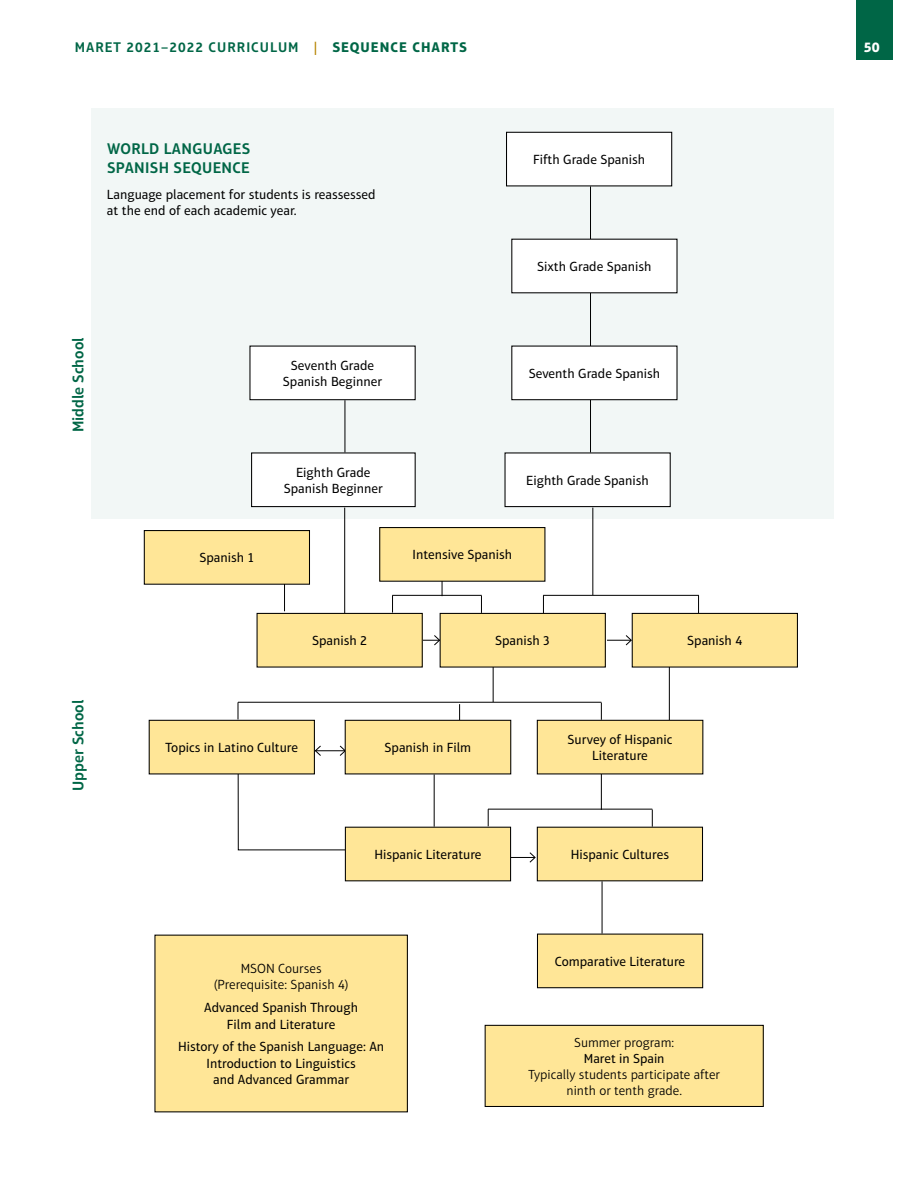
<style>
.page{position:relative;width:918px;height:1188px;background:#fff}
.page>*{position:absolute;margin:0;border:0;box-sizing:border-box;transform-origin:0 0}
.t1{font:600 15.75px/18.9px "Aptifer Sans LT Pro";letter-spacing:.01em;color:#006646}
.t2{font:600 14.25px "Aptifer Sans LT Pro";letter-spacing:.07em;color:#006646}
.t3{font:700 14.25px "Aptifer Sans LT Pro";color:#fff}
.t4{font:13.5px/16.2px "Aptifer Sans LT Pro";color:#000;text-align:center}
.t5{font:300 13.5px/16.2px "Aptifer Sans LT Pro";color:#000;text-align:center}
.t6{font:300 13.35px/16px "Aptifer Sans LT Pro";color:#000;text-align:center}
.t7{font:13.35px "Aptifer Sans LT Pro";color:#000}
.s1{color:#b68400}
.s2{font-weight:700}
</style>
<div class="page">
<div style="left:857px;top:0;width:36px;height:60px;background:#006646"></div>
<div style="left:92px;top:108px;width:742px;height:410px;background:#f2f7f6"></div>
<hr style="left:590px;top:186px;width:1px;height:266px;background:#000">
<div style="left:507px;top:132px;width:165px;height:54px;background:#fff"></div>
<div style="left:506px;top:132px;width:166px;height:54px;border:1px solid #000"></div>
<div style="left:512px;top:239px;width:165px;height:54px;background:#fff"></div>
<div style="left:250px;top:346px;width:165px;height:54px;background:#fff"></div>
<div style="left:249px;top:346px;width:167px;height:54px;border:1px solid #000"></div>
<div style="left:512px;top:346px;width:165px;height:54px;background:#fff"></div>
<div style="left:511px;top:346px;width:167px;height:54px;border:1px solid #000"></div>
<div style="left:505px;top:453px;width:165px;height:54px;background:#fff"></div>
<div style="left:505px;top:452px;width:166px;height:55px;border:1px solid #000"></div>
<div style="left:252px;top:453px;width:163px;height:54px;background:#fff"></div>
<div style="left:251px;top:452px;width:165px;height:55px;border:1px solid #000"></div>
<hr style="left:345px;top:400px;width:1px;height:52px;background:#000">
<hr style="left:592px;top:508px;width:1px;height:87px;background:#000">
<hr style="left:344px;top:508px;width:1px;height:108px;background:#000">
<hr style="left:284px;top:566px;width:1px;height:45px;background:#000">
<hr style="left:442px;top:566px;width:1px;height:30px;background:#000">
<hr style="left:602px;top:881px;width:1px;height:53px;background:#000">
<hr style="left:504px;top:857px;width:31px;height:1px;background:#000">
<svg style="left:529px;top:852px;width:7px;height:11px"></svg>
<hr style="left:434px;top:774px;width:1px;height:53px;background:#000">
<hr style="left:238px;top:702px;width:363px;height:1px;background:#000">
<svg style="left:601px;top:703px;width:1px;height:17px"></svg>
<svg style="left:238px;top:702px;width:1px;height:17px"></svg>
<svg style="left:543px;top:596px;width:1px;height:17px"></svg>
<hr style="left:543px;top:595px;width:156px;height:1px;background:#000">
<svg style="left:698px;top:595px;width:1px;height:18px"></svg>
<svg style="left:423px;top:634px;width:17px;height:12px"></svg>
<hr style="left:392px;top:595px;width:90px;height:1px;background:#000">
<svg style="left:481px;top:596px;width:1px;height:17px"></svg>
<svg style="left:392px;top:595px;width:1px;height:18px"></svg>
<hr style="left:493px;top:631px;width:1px;height:71px;background:#000">
<svg style="left:459px;top:704px;width:1px;height:16px"></svg>
<svg style="left:237px;top:737px;width:109px;height:114px"></svg>
<hr style="left:669px;top:652px;width:1px;height:71px;background:#000">
<hr style="left:488px;top:809px;width:164px;height:1px;background:#000">
<svg style="left:652px;top:810px;width:1px;height:17px"></svg>
<svg style="left:488px;top:809px;width:1px;height:17px"></svg>
<hr style="left:601px;top:739px;width:1px;height:71px;background:#000">
<div style="left:144px;top:531px;width:165px;height:53px;background:#ffe697"></div>
<div style="left:144px;top:530px;width:166px;height:55px;border:1px solid #000"></div>
<div style="left:380px;top:528px;width:165px;height:53px;background:#ffe697"></div>
<div style="left:379px;top:527px;width:166px;height:55px;border:1px solid #000"></div>
<div style="left:149px;top:720px;width:165px;height:54px;background:#ffe697"></div>
<div style="left:149px;top:720px;width:166px;height:54px;border:1px solid #000"></div>
<div style="left:257px;top:613px;width:165px;height:54px;background:#ffe697"></div>
<div style="left:257px;top:613px;width:166px;height:55px;border:1px solid #000"></div>
<div style="left:537px;top:827px;width:166px;height:54px;background:#ffe697"></div>
<div style="left:345px;top:827px;width:166px;height:54px;background:#ffe697"></div>
<div style="left:537px;top:934px;width:166px;height:54px;background:#ffe697"></div>
<div style="left:537px;top:934px;width:166px;height:54px;border:1px solid #000"></div>
<div style="left:345px;top:720px;width:166px;height:54px;background:#ffe697"></div>
<div style="left:345px;top:720px;width:166px;height:54px;border:1px solid #000"></div>
<div style="left:440px;top:613px;width:165px;height:54px;background:#ffe697"></div>
<div style="left:440px;top:613px;width:166px;height:55px;border:1px solid #000"></div>
<div style="left:632px;top:613px;width:165px;height:54px;background:#ffe697"></div>
<div style="left:632px;top:613px;width:166px;height:55px;border:1px solid #000"></div>
<div style="left:537px;top:720px;width:166px;height:54px;background:#ffe697"></div>
<div style="left:537px;top:720px;width:166px;height:54px;border:1px solid #000"></div>
<div style="left:155px;top:935px;width:252px;height:177px;background:#ffe697"></div>
<svg style="left:607px;top:634px;width:25px;height:12px"></svg>
<div style="left:485px;top:1025px;width:278px;height:81px;background:#ffe697"></div>
<div style="left:485px;top:1025px;width:279px;height:82px;border:1px solid #000"></div>
<p class="t2" style="left:75px;top:38px;width:394px">MARET 2021–2022 CURRICULUM <span class="s1">|</span> <span class="s2">SEQUENCE CHARTS</span></p>
<p class="t3" style="left:864px;top:38px;width:17px">50</p>
<p class="t1" style="left:107px;top:139px;width:145px">WORLD LANGUAGES<br>SPANISH SEQUENCE</p>
<p class="t4" style="left:107px;top:186px;width:270px;text-align:left">Language placement for students is reassessed at the end of each academic year.</p>
<p class="t4" style="left:533px;top:151px;width:113px">Fifth Grade Spanish</p>
<p class="t4" style="left:537px;top:258px;width:116px">Sixth Grade Spanish</p>
<p class="t1" style="left:69px;top:432px;width:96px;rotate:-90deg">Middle School</p>
<p class="t4" style="left:283px;top:357px;width:101px">Seventh Grade<br>Spanish Beginner</p>
<p class="t4" style="left:529px;top:365px;width:133px">Seventh Grade Spanish</p>
<p class="t4" style="left:284px;top:464px;width:101px">Eighth Grade<br>Spanish Beginner</p>
<p class="t4" style="left:526px;top:472px;width:124px">Eighth Grade Spanish</p>
<p class="t4" style="left:199px;top:550px;width:57px">Spanish 1</p>
<p class="t4" style="left:413px;top:547px;width:101px">Intensive Spanish</p>
<p class="t1" style="left:69px;top:791px;width:93px;rotate:-90deg">Upper School</p>
<p class="t4" style="left:312px;top:633px;width:57px">Spanish 2</p>
<p class="t4" style="left:495px;top:633px;width:57px">Spanish 3</p>
<p class="t4" style="left:687px;top:633px;width:57px">Spanish 4</p>
<p class="t4" style="left:165px;top:740px;width:134px">Topics in Latino Culture</p>
<p class="t4" style="left:385px;top:740px;width:88px">Spanish in Film</p>
<p class="t4" style="left:568px;top:731px;width:106px">Survey of Hispanic<br>Literature</p>
<p class="t4" style="left:374px;top:846px;width:109px">Hispanic Literature</p>
<p class="t4" style="left:571px;top:846px;width:100px">Hispanic Cultures</p>
<p class="t4" style="left:555px;top:953px;width:132px">Comparative Literature</p>
<p class="t5" style="left:213px;top:961px;width:137px">MSON Courses (Prerequisite: Spanish 4)</p>
<p class="t4" style="left:204px;top:1000px;width:155px">Advanced Spanish Through<br>Film and Literature</p>
<p class="t4" style="left:178px;top:1039px;width:208px">History of the Spanish Language: An<br>Introduction to Linguistics<br>and Advanced Grammar</p>
<p class="t6" style="left:574px;top:1034px;width:102px">Summer program:</p>
<p class="t7" style="left:584px;top:1051px;width:82px">Maret in Spain</p>
<p class="t6" style="left:528px;top:1066px;width:193px">Typically students participate after ninth or tenth grade.</p>
</div>
